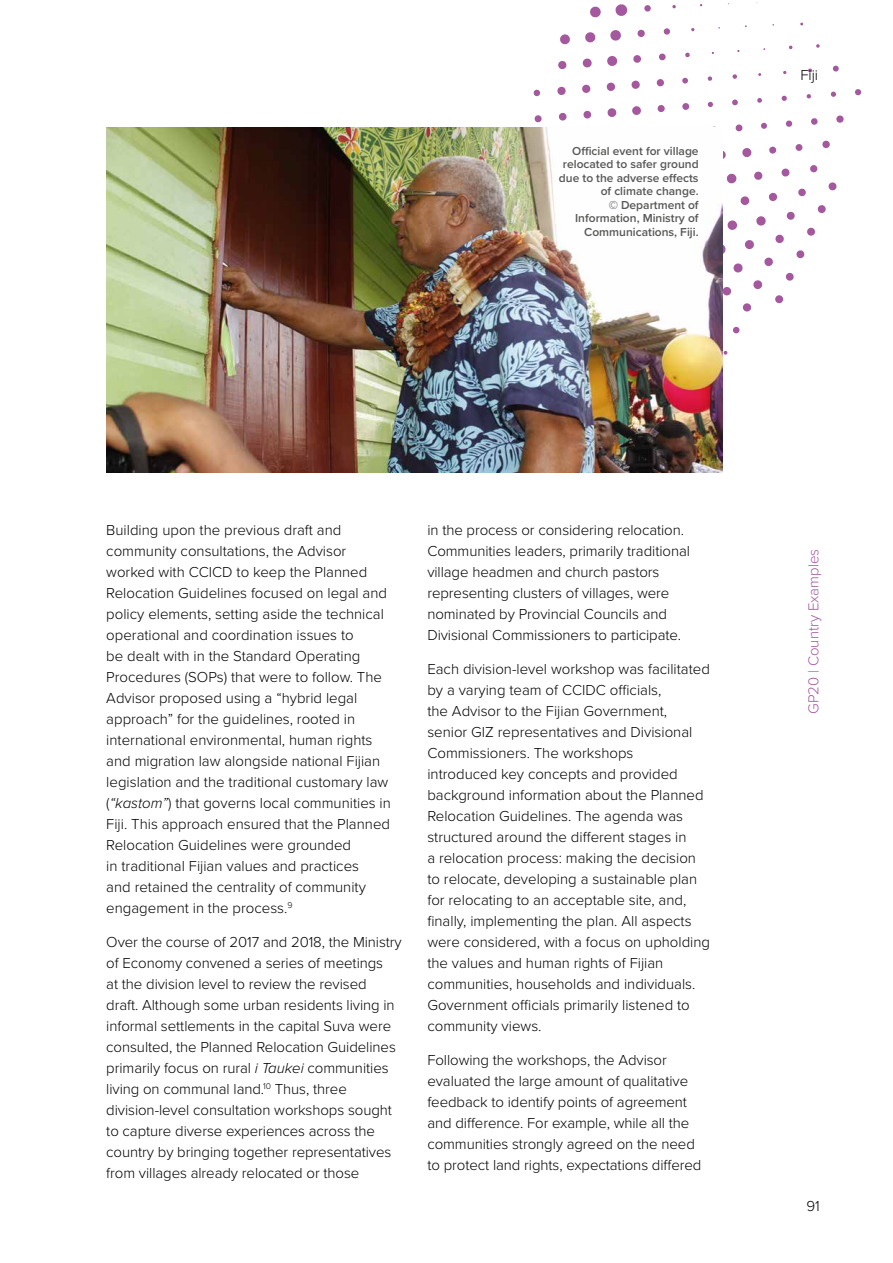
<style>
.page{position:relative;width:893px;height:1263px;background:#fff}
.page>*{position:absolute;margin:0;border:0;box-sizing:border-box;transform-origin:0 0}
.t1{font:300 15px/21px "Proxima Nova";color:#000}
.t2{font:300 15px "Proxima Nova";color:#a4589e}
.t3{font:600 12px/13.5px "Proxima Nova";color:#575756;text-align:right}
.s1{font-style:italic}
</style>
<div class="page">
<svg style="left:855px;top:89px;width:6px;height:7px"></svg>
<svg style="left:836px;top:115px;width:8px;height:8px"></svg>
<svg style="left:830px;top:91px;width:6px;height:6px"></svg>
<svg style="left:832px;top:65px;width:7px;height:7px"></svg>
<svg style="left:822px;top:140px;width:8px;height:8px"></svg>
<svg style="left:811px;top:118px;width:7px;height:7px"></svg>
<svg style="left:806px;top:94px;width:5px;height:5px"></svg>
<svg style="left:808px;top:68px;width:4px;height:5px"></svg>
<svg style="left:816px;top:44px;width:4px;height:4px"></svg>
<svg style="left:828px;top:182px;width:9px;height:9px"></svg>
<svg style="left:810px;top:165px;width:8px;height:8px"></svg>
<svg style="left:795px;top:144px;width:8px;height:7px"></svg>
<svg style="left:785px;top:120px;width:8px;height:7px"></svg>
<svg style="left:781px;top:95px;width:6px;height:6px"></svg>
<svg style="left:783px;top:71px;width:4px;height:3px"></svg>
<svg style="left:789px;top:45px;width:4px;height:4px"></svg>
<svg style="left:817px;top:205px;width:9px;height:8px"></svg>
<svg style="left:798px;top:188px;width:8px;height:9px"></svg>
<svg style="left:781px;top:168px;width:9px;height:9px"></svg>
<svg style="left:769px;top:146px;width:8px;height:8px"></svg>
<svg style="left:761px;top:122px;width:6px;height:7px"></svg>
<svg style="left:757px;top:98px;width:5px;height:5px"></svg>
<svg style="left:807px;top:227px;width:8px;height:9px"></svg>
<svg style="left:786px;top:211px;width:9px;height:9px"></svg>
<svg style="left:769px;top:192px;width:8px;height:9px"></svg>
<svg style="left:754px;top:171px;width:9px;height:9px"></svg>
<svg style="left:742px;top:148px;width:10px;height:9px"></svg>
<svg style="left:735px;top:124px;width:8px;height:8px"></svg>
<svg style="left:732px;top:99px;width:6px;height:7px"></svg>
<svg style="left:732px;top:74px;width:5px;height:5px"></svg>
<svg style="left:796px;top:250px;width:9px;height:9px"></svg>
<svg style="left:775px;top:234px;width:9px;height:9px"></svg>
<svg style="left:756px;top:216px;width:10px;height:10px"></svg>
<svg style="left:740px;top:196px;width:10px;height:9px"></svg>
<svg style="left:726px;top:173px;width:11px;height:11px"></svg>
<svg style="left:723px;top:151px;width:3px;height:8px"></svg>
<svg style="left:707px;top:101px;width:6px;height:6px"></svg>
<svg style="left:707px;top:76px;width:5px;height:5px"></svg>
<svg style="left:785px;top:272px;width:9px;height:9px"></svg>
<svg style="left:764px;top:257px;width:9px;height:9px"></svg>
<svg style="left:745px;top:240px;width:9px;height:9px"></svg>
<svg style="left:727px;top:220px;width:10px;height:10px"></svg>
<svg style="left:682px;top:103px;width:8px;height:7px"></svg>
<svg style="left:682px;top:77px;width:6px;height:7px"></svg>
<svg style="left:685px;top:52px;width:5px;height:5px"></svg>
<svg style="left:691px;top:28px;width:4px;height:3px"></svg>
<svg style="left:775px;top:295px;width:9px;height:9px"></svg>
<svg style="left:753px;top:280px;width:10px;height:9px"></svg>
<svg style="left:733px;top:263px;width:10px;height:10px"></svg>
<svg style="left:723px;top:245px;width:3px;height:9px"></svg>
<svg style="left:657px;top:105px;width:8px;height:7px"></svg>
<svg style="left:656px;top:79px;width:8px;height:8px"></svg>
<svg style="left:659px;top:53px;width:7px;height:8px"></svg>
<svg style="left:663px;top:28px;width:7px;height:7px"></svg>
<svg style="left:672px;top:5px;width:4px;height:4px"></svg>
<svg style="left:742px;top:303px;width:9px;height:9px"></svg>
<svg style="left:723px;top:287px;width:8px;height:9px"></svg>
<svg style="left:632px;top:106px;width:9px;height:9px"></svg>
<svg style="left:631px;top:80px;width:9px;height:9px"></svg>
<svg style="left:633px;top:55px;width:8px;height:8px"></svg>
<svg style="left:637px;top:29px;width:8px;height:8px"></svg>
<svg style="left:644px;top:5px;width:7px;height:7px"></svg>
<svg style="left:733px;top:326px;width:7px;height:8px"></svg>
<svg style="left:607px;top:108px;width:10px;height:9px"></svg>
<svg style="left:606px;top:82px;width:10px;height:9px"></svg>
<svg style="left:607px;top:56px;width:11px;height:10px"></svg>
<svg style="left:610px;top:30px;width:11px;height:11px"></svg>
<svg style="left:615px;top:4px;width:13px;height:12px"></svg>
<svg style="left:723px;top:351px;width:5px;height:3px"></svg>
<svg style="left:583px;top:110px;width:9px;height:9px"></svg>
<svg style="left:582px;top:84px;width:9px;height:9px"></svg>
<svg style="left:582px;top:58px;width:10px;height:10px"></svg>
<svg style="left:585px;top:32px;width:11px;height:11px"></svg>
<svg style="left:590px;top:6px;width:11px;height:12px"></svg>
<svg style="left:558px;top:112px;width:9px;height:9px"></svg>
<svg style="left:557px;top:86px;width:9px;height:9px"></svg>
<svg style="left:558px;top:61px;width:9px;height:9px"></svg>
<svg style="left:560px;top:34px;width:10px;height:11px"></svg>
<svg style="left:534px;top:115px;width:8px;height:8px"></svg>
<svg style="left:533px;top:89px;width:7px;height:8px"></svg>
<img style="left:106px;top:128px;width:617px;height:344px">
<p class="t3" style="left:559px;top:144px;width:141px">Official event for village relocated to safer ground due to the adverse effects of climate change.<br>© Department of<br>Information, Ministry of<br>Communications, Fiji.</p>
<p class="t1" style="left:800px;top:64px;width:19px">Fiji</p>
<p class="t1" style="left:106px;top:519px;width:286px">Building upon the previous draft and community consultations, the Advisor worked with CCICD to keep the Planned Relocation Guidelines focused on legal and policy elements, setting aside the technical operational and coordination issues to<br>be dealt with in the Standard Operating Procedures (SOPs) that were to follow. The Advisor proposed using a “hybrid legal approach” for the guidelines, rooted in international environmental, human rights and migration law alongside national Fijian legislation and the traditional customary law (<span class="s1">“kastom”</span>) that governs local communities in Fiji. This approach ensured that the Planned Relocation Guidelines were grounded<br>in traditional Fijian values and practices<br>and retained the centrality of community engagement in the process.<sup>9</sup></p>
<p class="t1" style="left:106px;top:930px;width:297px">Over the course of 2017 and 2018, the Ministry of Economy convened a series of meetings<br>at the division level to review the revised draft. Although some urban residents living in informal settlements in the capital Suva were consulted, the Planned Relocation Guidelines primarily focus on rural <span class="s1">i Taukei</span> communities living on communal land.<sup>10</sup> Thus, three division-level consultation workshops sought to capture diverse experiences across the country by bringing together representatives from villages already relocated or those</p>
<p class="t1" style="left:427px;top:519px;width:264px">in the process or considering relocation.<br>Communities leaders, primarily traditional village headmen and church pastors representing clusters of villages, were nominated by Provincial Councils and Divisional Commissioners to participate.</p>
<p class="t1" style="left:427px;top:657px;width:284px">Each division-level workshop was facilitated by a varying team of CCIDC officials,<br>the Advisor to the Fijian Government, senior GIZ representatives and Divisional Commissioners. The workshops<br>introduced key concepts and provided background information about the Planned Relocation Guidelines. The agenda was structured around the different stages in<br>a relocation process: making the decision to relocate, developing a sustainable plan for relocating to an acceptable site, and, finally, implementing the plan. All aspects were considered, with a focus on upholding the values and human rights of Fijian communities, households and individuals.<br>Government officials primarily listened to community views.</p>
<p class="t1" style="left:427px;top:1048px;width:276px">Following the workshops, the Advisor evaluated the large amount of qualitative feedback to identify points of agreement and difference. For example, while all the communities strongly agreed on the need to protect land rights, expectations differed</p>
<p class="t2" style="left:802px;top:714px;width:167px;rotate:-90deg">GP20 | Country Examples</p>
<p class="t1" style="left:806px;top:1195px;width:15px">91</p>
</div>
